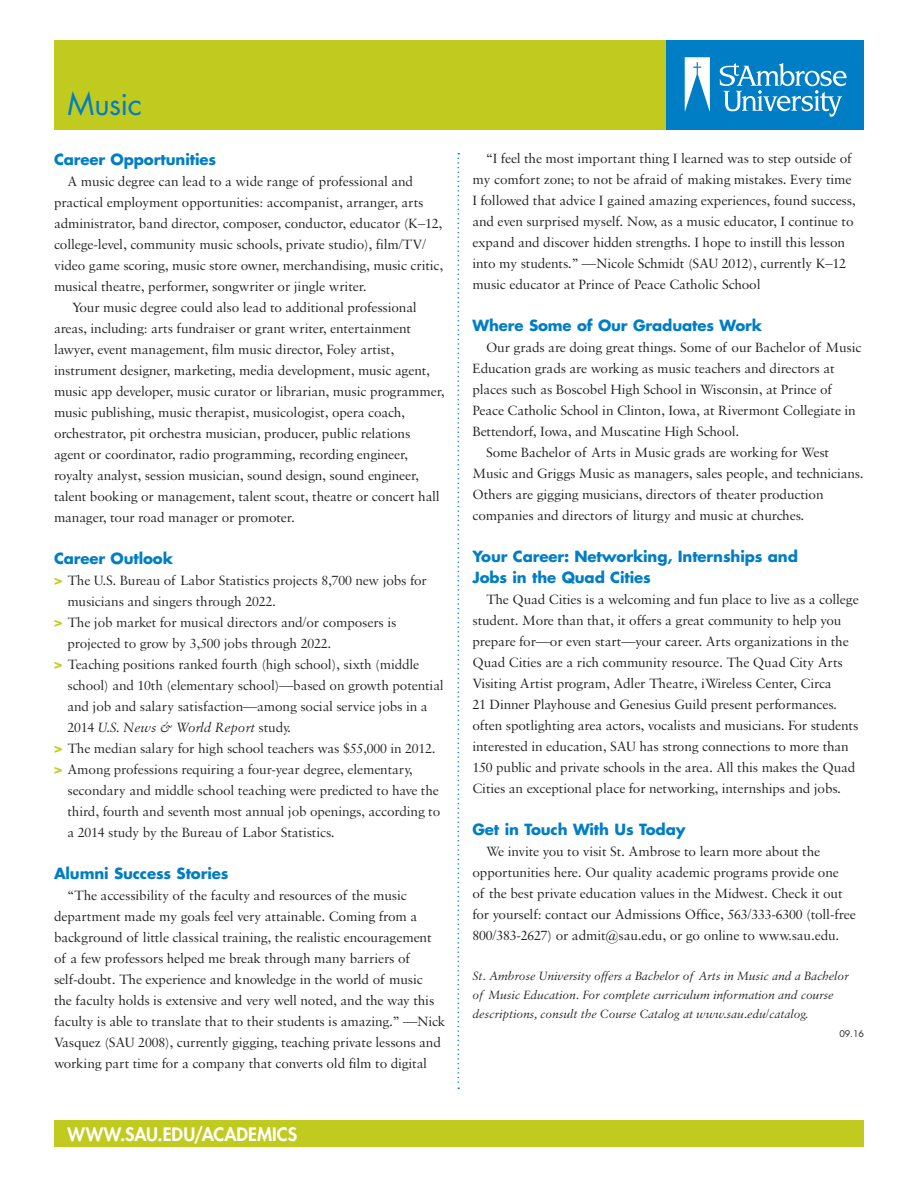
<style>
.page{position:relative;width:918px;height:1188px;background:#fff}
.page>*{position:absolute;margin:0;border:0;box-sizing:border-box;transform-origin:0 0}
.MAIN_header{font:30px "Futura Std";letter-spacing:-.02em;color:#007ec5}
.MAIN_footer{font:800 18px "Futura Std";letter-spacing:.005em;color:#fff}
.head{font:700 15px "Futura Std";letter-spacing:-.01em;color:#007ec5}
.graph2{font:14.25px/21px "Sabon MT Pro";letter-spacing:-.01em;color:#231f20}
.p9hang{font:14.25px/21px "Sabon MT Pro";letter-spacing:-.01em;color:#262324}
.boilerplate{font:italic 12.75px/18.8px "Sabon MT Pro";letter-spacing:-.01em;color:#262324}
.printdate{font:9px "Futura Std";color:#262324}
.s1{font-family:"Futura Std";font-weight:800;color:#c2cc21}
.s2{font-style:italic}
</style>
<div class="page">
<div style="left:54px;top:1120px;width:810px;height:28px;background:#c1cb1f"></div>
<div style="left:54px;top:40px;width:612px;height:90px;background:#c1cb1f"></div>
<div style="left:666px;top:40px;width:198px;height:90px;background:#007ec5"></div>
<svg style="left:685px;top:57px;width:25px;height:54px"></svg>
<svg style="left:720px;top:63px;width:127px;height:54px"></svg>
<svg style="left:458px;top:153px;width:1px;height:936px"></svg>
<p class="MAIN_header" style="left:68px;top:85px;width:76px">Music</p>
<p class="head" style="left:54px;top:150px;width:164px">Career Opportunities</p>
<p class="graph2" style="left:54px;top:171px;width:391px;text-indent:13px">A music degree can lead to a wide range of professional and practical employment opportunities: accompanist, arranger, arts administrator, band director, composer, conductor, educator (K–12, college-level, community music schools, private studio), film/TV/ video game scoring, music store owner, merchandising, music critic, musical theatre, performer, songwriter or jingle writer.</p>
<p class="graph2" style="left:54px;top:297px;width:392px;text-indent:18px">Your music degree could also lead to additional professional areas, including: arts fundraiser or grant writer, entertainment lawyer, event management, film music director, Foley artist, instrument designer, marketing, media development, music agent, music app developer, music curator or librarian, music programmer, music publishing, music therapist, musicologist, opera coach, orchestrator, pit orchestra musician, producer, public relations agent or coordinator, radio programming, recording engineer, royalty analyst, session musician, sound design, sound engineer, talent booking or management, talent scout, theatre or concert hall manager, tour road manager or promoter.</p>
<p class="head" style="left:54px;top:549px;width:121px">Career Outlook</p>
<p class="p9hang" style="left:68px;top:570px;width:361px;text-indent:-14px"><span class="s1">&gt;</span> The U.S. Bureau of Labor Statistics projects 8,700 new jobs for musicians and singers through 2022.</p>
<p class="p9hang" style="left:68px;top:612px;width:331px;text-indent:-14px"><span class="s1">&gt;</span> The job market for musical directors and/or composers is projected to grow by 3,500 jobs through 2022.</p>
<p class="p9hang" style="left:68px;top:654px;width:378px;text-indent:-14px"><span class="s1">&gt;</span> Teaching positions ranked fourth (high school), sixth (middle school) and 10th (elementary school)—based on growth potential and job and salary satisfaction—among social service jobs in a 2014 <span class="s2">U.S. News &amp; World Report</span> study.</p>
<p class="p9hang" style="left:54px;top:738px;width:383px"><span class="s1">&gt;</span> The median salary for high school teachers was $55,000 in 2012.</p>
<p class="p9hang" style="left:68px;top:759px;width:374px;text-indent:-14px"><span class="s1">&gt;</span> Among professions requiring a four-year degree, elementary, secondary and middle school teaching were predicted to have the third, fourth and seventh most annual job openings, according to a 2014 study by the Bureau of Labor Statistics.</p>
<p class="head" style="left:54px;top:864px;width:176px">Alumni Success Stories</p>
<p class="graph2" style="left:54px;top:885px;width:393px;text-indent:13px">“The accessibility of the faculty and resources of the music department made my goals feel very attainable. Coming from a background of little classical training, the realistic encouragement of a few professors helped me break through many barriers of self-doubt. The experience and knowledge in the world of music<br>the faculty holds is extensive and very well noted, and the way this faculty is able to translate that to their students is amazing.” —Nick Vasquez (SAU 2008), currently gigging, teaching private lessons and working part time for a company that converts old film to digital</p>
<p class="MAIN_footer" style="left:68px;top:1123px;width:231px">WWW.SAU.EDU/ACADEMICS</p>
<p class="graph2" style="left:473px;top:148px;width:385px;text-indent:13px">“I feel the most important thing I learned was to step outside of my comfort zone; to not be afraid of making mistakes. Every time I followed that advice I gained amazing experiences, found success, and even surprised myself. Now, as a music educator, I continue to expand and discover hidden strengths. I hope to instill this lesson into my students.” —Nicole Schmidt (SAU 2012), currently K–12 music educator at Prince of Peace Catholic School</p>
<p class="head" style="left:472px;top:316px;width:291px">Where Some of Our Graduates Work</p>
<p class="graph2" style="left:473px;top:337px;width:390px;text-indent:13px">Our grads are doing great things. Some of our Bachelor of Music Education grads are working as music teachers and directors at places such as Boscobel High School in Wisconsin, at Prince of Peace Catholic School in Clinton, Iowa, at Rivermont Collegiate in Bettendorf, Iowa, and Muscatine High School.</p>
<p class="graph2" style="left:473px;top:442px;width:393px;text-indent:13px">Some Bachelor of Arts in Music grads are working for West Music and Griggs Music as managers, sales people, and technicians.<br>Others are gigging musicians, directors of theater production companies and directors of liturgy and music at churches.</p>
<p class="head" style="left:472px;top:547px;width:327px">Your Career: Networking, Internships and</p>
<p class="head" style="left:472px;top:568px;width:180px">Jobs in the Quad Cities</p>
<p class="graph2" style="left:473px;top:589px;width:388px;text-indent:13px">The Quad Cities is a welcoming and fun place to live as a college student. More than that, it offers a great community to help you prepare for—or even start—your career. Arts organizations in the Quad Cities are a rich community resource. The Quad City Arts Visiting Artist program, Adler Theatre, iWireless Center, Circa<br>21 Dinner Playhouse and Genesius Guild present performances. often spotlighting area actors, vocalists and musicians. For students interested in education, SAU has strong connections to more than 150 public and private schools in the area. All this makes the Quad Cities an exceptional place for networking, internships and jobs.</p>
<p class="head" style="left:472px;top:820px;width:215px">Get in Touch With Us Today</p>
<p class="graph2" style="left:473px;top:841px;width:385px;text-indent:13px">We invite you to visit St. Ambrose to learn more about the opportunities here. Our quality academic programs provide one<br>of the best private education values in the Midwest. Check it out for yourself: contact our Admissions Office, 563/333-6300 (toll-free 800/383-2627) or admit@sau.edu, or go online to www.sau.edu.</p>
<p class="boilerplate" style="left:472px;top:966px;width:378px">St. Ambrose University offers a Bachelor of Arts in Music and a Bachelor of Music Education. For complete curriculum information and course descriptions, consult the Course Catalog at www.sau.edu/catalog.</p>
<p class="printdate" style="left:839px;top:1028px;width:26px">09.16</p>
</div>
